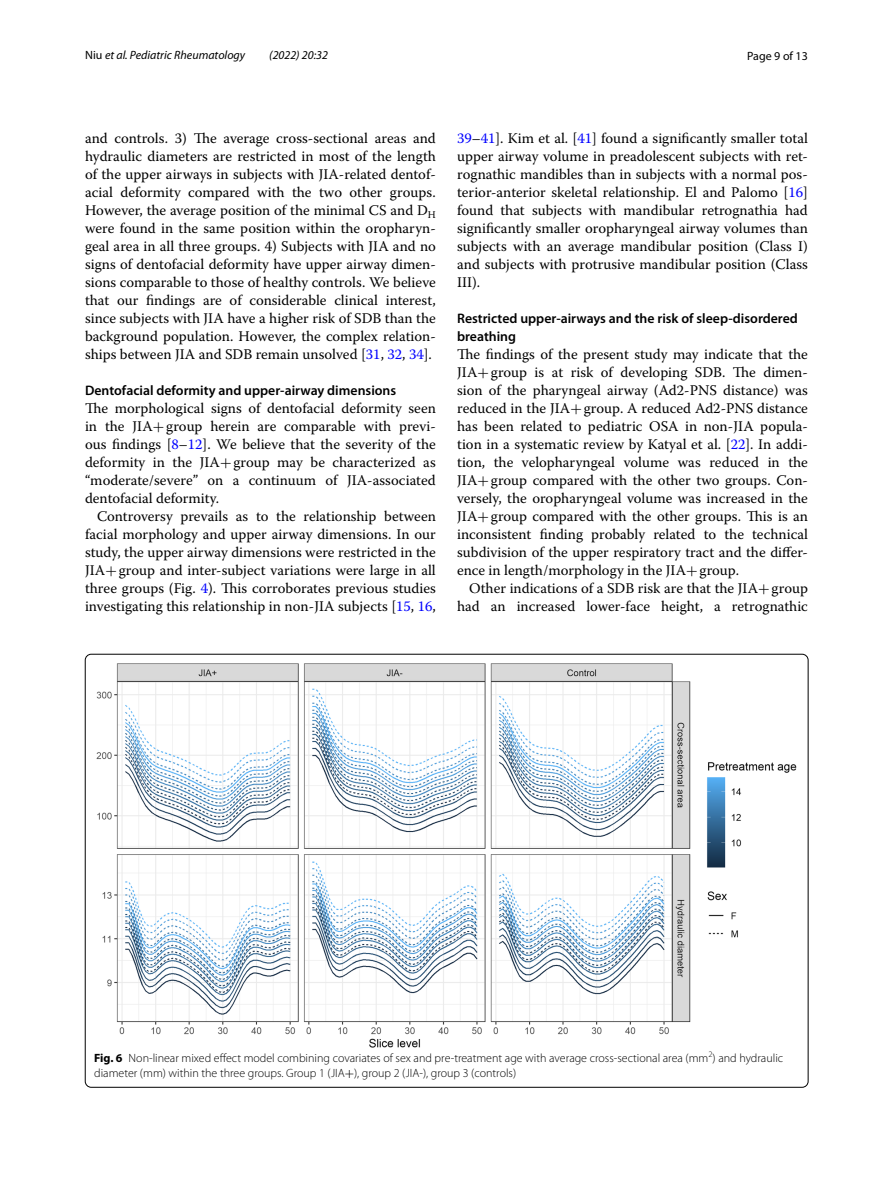
<style>
.page{position:relative;width:893px;height:1187px;background:#fff}
.page>*{position:absolute;margin:0;border:0;box-sizing:border-box;transform-origin:0 0}
.t1{font:14.7px/18px "Warnock Pro";color:#000;text-align:justify}
.t2{font:600 13.8px/18px "Myriad Pro";color:#000}
.t3{font:300 12px/15px "Myriad Pro";color:#000}
.t4{font:italic 12px "Myriad Pro";color:#000}
.t5{font:12px "Myriad Pro";color:#000}
.s1{font-style:normal}
.s2{color:#00f}
.s3{font-family:"MTSY"}
.s4{font-weight:700}
.s5{font-family:"MTSY";font-weight:400}
</style>
<div class="page">
<img style="left:96px;top:663px;width:701px;height:383px">
<p class="t4" style="left:85px;top:48px;width:162px"><span class="s1">Niu</span> et al. Pediatric Rheumatology</p>
<p class="t4" style="left:269px;top:48px;width:60px">(2022) 20:32</p>
<p class="t5" style="left:747px;top:48px;width:62px">Page 9 of 13</p>
<p class="t1" style="left:85px;top:128px;width:352px">and controls. 3) The average cross-sectional areas and hydraulic diameters are restricted in most of the length of the upper airways in subjects with JIA-related dentof&shy;acial deformity compared with the two other groups.<br>However, the average position of the minimal CS and D<sub>H </sub>were found in the same position within the oropharyn&shy;geal area in all three groups. 4) Subjects with JIA and no signs of dentofacial deformity have upper airway dimen&shy;sions comparable to those of healthy controls. We believe that our findings are of considerable clinical interest, since subjects with JIA have a higher risk of SDB than the background population. However, the complex relation&shy;ships between JIA and SDB remain unsolved [<span class="s2">31</span>, <span class="s2">32</span>, <span class="s2">34</span>].</p>
<p class="t2" style="left:85px;top:381px;width:313px">Dentofacial deformity and upper‑airway dimensions</p>
<p class="t1" style="left:85px;top:398px;width:352px">The morphological signs of dentofacial deformity seen in the JIA<span class="s3">+</span>group herein are comparable with previ&shy;ous findings [<span class="s2">8</span>–<span class="s2">12</span>]. We believe that the severity of the deformity in the JIA<span class="s3">+</span>group may be characterized as “moderate/severe” on a continuum of JIA-associated dentofacial deformity.</p>
<p class="t1" style="left:85px;top:506px;width:352px;text-indent:12px">Controversy prevails as to the relationship between facial morphology and upper airway dimensions. In our study, the upper airway dimensions were restricted in the JIA<span class="s3">+</span>group and inter-subject variations were large in all three groups (Fig. <span class="s2">4</span>). This corroborates previous studies investigating this relationship in non-JIA subjects [<span class="s2">15</span>, <span class="s2">16</span>,</p>
<p class="t1" style="left:457px;top:128px;width:352px"><span class="s2">39</span>–<span class="s2">41</span>]. Kim et al. [<span class="s2">41</span>] found a significantly smaller total upper airway volume in preadolescent subjects with ret&shy;rognathic mandibles than in subjects with a normal pos&shy;terior-anterior skeletal relationship. El and Palomo [<span class="s2">16</span>] found that subjects with mandibular retrognathia had significantly smaller oropharyngeal airway volumes than subjects with an average mandibular position (Class I) and subjects with protrusive mandibular position (Class III).</p>
<p class="t2" style="left:457px;top:309px;width:342px">Restricted upper‑airways and the risk of sleep‑disordered breathing</p>
<p class="t1" style="left:457px;top:344px;width:352px">The findings of the present study may indicate that the JIA<span class="s3">+</span>group is at risk of developing SDB. The dimen&shy;sion of the pharyngeal airway (Ad2-PNS distance) was reduced in the JIA<span class="s3">+</span>group. A reduced Ad2-PNS distance has been related to pediatric OSA in non-JIA popula&shy;tion in a systematic review by Katyal et al. [<span class="s2">22</span>]. In addi&shy;tion, the velopharyngeal volume was reduced in the JIA<span class="s3">+</span>group compared with the other two groups. Con&shy;versely, the oropharyngeal volume was increased in the JIA<span class="s3">+</span>group compared with the other groups. This is an inconsistent finding probably related to the technical subdivision of the upper respiratory tract and the differ&shy;ence in length/morphology in the JIA<span class="s3">+</span>group.</p>
<p class="t1" style="left:457px;top:578px;width:352px;text-align:right">Other indications of a SDB risk are that the JIA<span class="s3">+</span>group had an increased lower-face height, a retrognathic</p>
<p class="t3" style="left:94px;top:1050px;width:690px"><span class="s4">Fig. 6</span> Non-linear mixed effect model combining covariates of sex and pre-treatment age with average cross-sectional area (mm<sup>2</sup>) and hydraulic diameter (mm) within the three groups. Group 1 (JIA<span class="s5">+</span>), group 2 (JIA-), group 3 (controls)</p>
</div>
